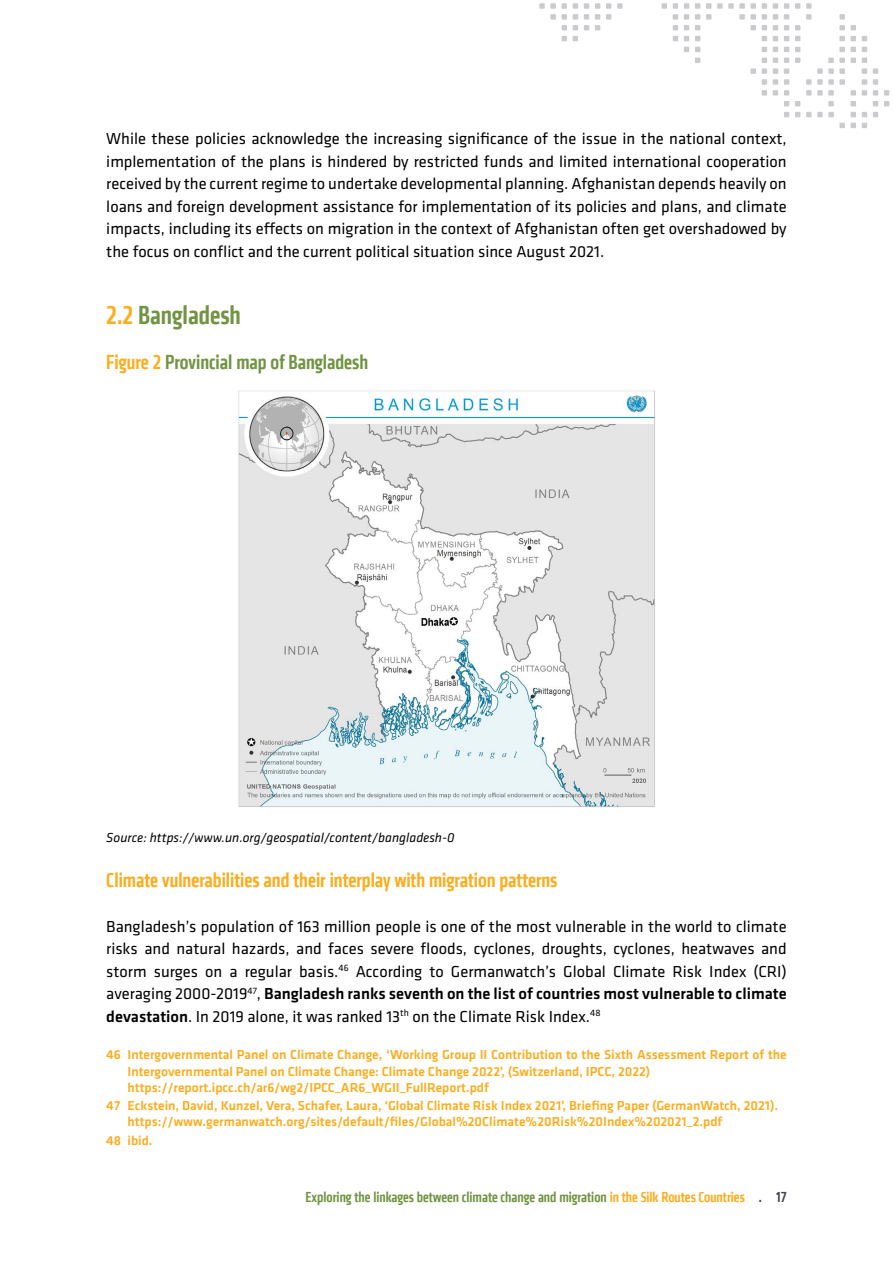
<style>
.page{position:relative;width:893px;height:1263px;background:#fff}
.page>*{position:absolute;margin:0;border:0;box-sizing:border-box;transform-origin:0 0}
.t1{font:500 condensed 27px "Klavika CH";color:#719442}
.t2{font:500 condensed 21px "Klavika CH";color:#fbad1d}
.t3{font:500 condensed 21px "Klavika CH";color:#719442}
.t4{font:16.5px/22.5px "Klavika";color:#000;text-align:justify}
.t5{font:500 condensed 15px "Klavika CH";color:#719442}
.t6{font:500 13.5px/16.2px "Klavika";color:#fbad1d}
.t7{font:italic 13.5px "Klavika";color:#000}
.s1{color:#fbad1d}
.s2{font-weight:500}
.s3{color:#42454f}
</style>
<div class="page">
<svg style="left:539px;top:3px;width:17px;height:17px"></svg>
<svg style="left:562px;top:36px;width:5px;height:5px"></svg>
<svg style="left:562px;top:3px;width:5px;height:27px"></svg>
<svg style="left:573px;top:36px;width:5px;height:5px"></svg>
<svg style="left:573px;top:3px;width:5px;height:27px"></svg>
<svg style="left:584px;top:3px;width:5px;height:27px"></svg>
<svg style="left:595px;top:3px;width:5px;height:27px"></svg>
<svg style="left:606px;top:3px;width:5px;height:17px"></svg>
<svg style="left:617px;top:3px;width:6px;height:6px"></svg>
<svg style="left:662px;top:3px;width:5px;height:6px"></svg>
<svg style="left:673px;top:36px;width:5px;height:5px"></svg>
<svg style="left:673px;top:3px;width:5px;height:27px"></svg>
<svg style="left:684px;top:47px;width:5px;height:5px"></svg>
<svg style="left:684px;top:36px;width:5px;height:5px"></svg>
<svg style="left:684px;top:3px;width:5px;height:27px"></svg>
<svg style="left:695px;top:58px;width:5px;height:5px"></svg>
<svg style="left:695px;top:47px;width:5px;height:5px"></svg>
<svg style="left:695px;top:36px;width:5px;height:5px"></svg>
<svg style="left:695px;top:3px;width:5px;height:27px"></svg>
<svg style="left:706px;top:3px;width:5px;height:17px"></svg>
<svg style="left:750px;top:68px;width:6px;height:6px"></svg>
<svg style="left:717px;top:3px;width:39px;height:27px"></svg>
<svg style="left:762px;top:58px;width:5px;height:38px"></svg>
<svg style="left:762px;top:47px;width:5px;height:5px"></svg>
<svg style="left:762px;top:36px;width:5px;height:5px"></svg>
<svg style="left:762px;top:3px;width:5px;height:27px"></svg>
<svg style="left:773px;top:58px;width:5px;height:38px"></svg>
<svg style="left:773px;top:47px;width:5px;height:5px"></svg>
<svg style="left:773px;top:36px;width:5px;height:5px"></svg>
<svg style="left:773px;top:3px;width:5px;height:27px"></svg>
<svg style="left:784px;top:112px;width:5px;height:5px"></svg>
<svg style="left:784px;top:58px;width:5px;height:48px"></svg>
<svg style="left:784px;top:47px;width:5px;height:5px"></svg>
<svg style="left:784px;top:36px;width:5px;height:5px"></svg>
<svg style="left:784px;top:3px;width:5px;height:27px"></svg>
<svg style="left:795px;top:112px;width:5px;height:5px"></svg>
<svg style="left:795px;top:101px;width:5px;height:5px"></svg>
<svg style="left:795px;top:58px;width:5px;height:5px"></svg>
<svg style="left:795px;top:47px;width:5px;height:5px"></svg>
<svg style="left:795px;top:36px;width:5px;height:5px"></svg>
<svg style="left:795px;top:25px;width:5px;height:5px"></svg>
<svg style="left:795px;top:3px;width:5px;height:6px"></svg>
<svg style="left:806px;top:3px;width:6px;height:17px"></svg>
<svg style="left:806px;top:112px;width:28px;height:5px"></svg>
<svg style="left:839px;top:123px;width:6px;height:5px"></svg>
<svg style="left:806px;top:58px;width:39px;height:48px"></svg>
<svg style="left:839px;top:47px;width:6px;height:5px"></svg>
<svg style="left:839px;top:36px;width:6px;height:5px"></svg>
<svg style="left:839px;top:14px;width:6px;height:16px"></svg>
<svg style="left:851px;top:123px;width:5px;height:5px"></svg>
<svg style="left:851px;top:112px;width:5px;height:5px"></svg>
<svg style="left:851px;top:90px;width:5px;height:16px"></svg>
<svg style="left:851px;top:58px;width:5px;height:5px"></svg>
<svg style="left:851px;top:47px;width:5px;height:5px"></svg>
<svg style="left:851px;top:36px;width:5px;height:5px"></svg>
<svg style="left:851px;top:25px;width:5px;height:5px"></svg>
<svg style="left:862px;top:123px;width:5px;height:5px"></svg>
<svg style="left:862px;top:112px;width:5px;height:5px"></svg>
<svg style="left:862px;top:58px;width:5px;height:38px"></svg>
<svg style="left:862px;top:47px;width:5px;height:5px"></svg>
<svg style="left:862px;top:36px;width:5px;height:5px"></svg>
<svg style="left:873px;top:112px;width:5px;height:5px"></svg>
<svg style="left:873px;top:68px;width:5px;height:38px"></svg>
<svg style="left:884px;top:90px;width:5px;height:16px"></svg>
<img style="left:238px;top:390px;width:417px;height:418px">
<p class="t4" style="left:106px;top:127px;width:682px">While these policies acknowledge the increasing significance of the issue in the national context, implementation of the plans is hindered by restricted funds and limited international cooperation received by the current regime to undertake developmental planning. Afghanistan depends heavily on loans and foreign development assistance for implementation of its policies and plans, and climate impacts, including its effects on migration in the context of Afghanistan often get overshadowed by the focus on conflict and the current political situation since August 2021.</p>
<h1 class="t1" style="left:106px;top:298px;width:136px"><span class="s1">2.2</span> Bangladesh</h1>
<p class="t3" style="left:106px;top:349px;width:263px"><span class="s1">Figure 2</span> Provincial map of Bangladesh</p>
<p class="t7" style="left:106px;top:829px;width:350px">Source: https://www.un.org/geospatial/content/bangladesh-0</p>
<p class="t2" style="left:106px;top:866px;width:453px">Climate vulnerabilities and their interplay with migration patterns</p>
<p class="t4" style="left:106px;top:914px;width:682px">Bangladesh’s population of 163 million people is one of the most vulnerable in the world to climate risks and natural hazards, and faces severe floods, cyclones, droughts, cyclones, heatwaves and storm surges on a regular basis.<sup>46</sup> According to Germanwatch’s Global Climate Risk Index (CRI) averaging 2000-2019<sup>47</sup>, <span class="s2">Bangladesh ranks seventh on the list of countries most vulnerable to climate devastation</span>. In 2019 alone, it was ranked 13<sup>th</sup> on the Climate Risk Index.<sup>48</sup></p>
<p class="t6" style="left:128px;top:1046px;width:661px;text-indent:-21px">46 Intergovernmental Panel on Climate Change, ‘Working Group II Contribution to the Sixth Assessment Report of the<br>Intergovernmental Panel on Climate Change: Climate Change 2022’, (Switzerland, IPCC, 2022) https://report.ipcc.ch/ar6/wg2/IPCC_AR6_WGII_FullReport.pdf</p>
<p class="t6" style="left:128px;top:1097px;width:652px;text-indent:-21px">47 Eckstein, David, Kunzel, Vera, Schafer, Laura, ‘Global Climate Risk Index 2021’, Briefing Paper (GermanWatch, 2021). https://www.germanwatch.org/sites/default/files/Global%20Climate%20Risk%20Index%202021_2.pdf</p>
<p class="t6" style="left:106px;top:1132px;width:48px">48 ibid.</p>
<p class="t5" style="left:305px;top:1187px;width:483px">Exploring the linkages between climate change and migration <span class="s1">in the Silk Routes Countries</span> <span class="s3">. 17</span></p>
</div>
